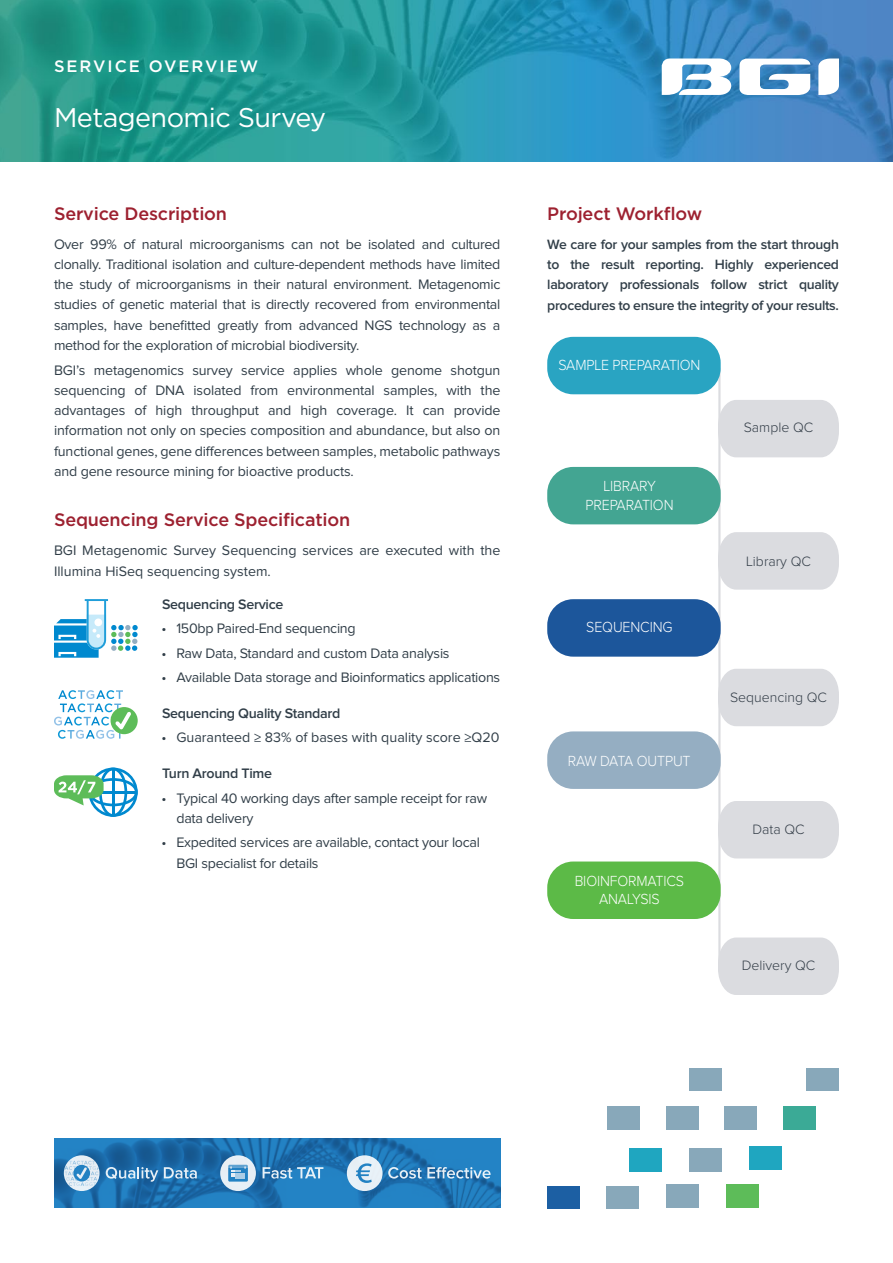
<style>
.page{position:relative;width:893px;height:1263px;background:#fff}
.page>*{position:absolute;margin:0;border:0;box-sizing:border-box;transform-origin:0 0}
.t1{font:27px "Gotham";letter-spacing:-.02em;color:#fff}
.t2{font:500 18px "Gotham";letter-spacing:-.01em;color:#9d2130}
.t3{font:500 16.5px "Gotham";letter-spacing:.12em;color:#fff}
.t4{font:300 15.15px/18.1px "Proxima Nova";letter-spacing:-.01em;color:#fff;text-align:center;scale:.94 1}
.t5{font:14.25px/20.2px "Proxima Nova";letter-spacing:-.02em;color:#313e48;text-align:justify}
.t6{font:14.25px/20.2px "Proxima Nova";color:#313e48}
.t7{font:600 14.25px "Proxima Nova";letter-spacing:-.02em;color:#313e48}
.t8{font:300 14.1px "Proxima Nova";color:#333d47}
.t9{font:600 13.95px/20.2px "Proxima Nova";letter-spacing:-.02em;color:#313e48;text-align:justify}
</style>
<div class="page">
<img style="left:0;top:0;width:893px;height:162px">
<div style="left:607px;top:1106px;width:33px;height:23px;background:#88a8ba"></div>
<div style="left:666px;top:1106px;width:33px;height:23px;background:#88a8ba"></div>
<div style="left:689px;top:1068px;width:33px;height:23px;background:#88a8ba"></div>
<div style="left:724px;top:1106px;width:33px;height:23px;background:#88a8ba"></div>
<div style="left:783px;top:1106px;width:33px;height:23px;background:#3baa96"></div>
<div style="left:806px;top:1068px;width:33px;height:23px;background:#88a8ba"></div>
<div style="left:666px;top:1184px;width:33px;height:24px;background:#88a8ba"></div>
<div style="left:726px;top:1184px;width:32px;height:24px;background:#5dbc59"></div>
<div style="left:749px;top:1146px;width:32px;height:23px;background:#1fa6c0"></div>
<div style="left:547px;top:1186px;width:33px;height:23px;background:#1c5fa3"></div>
<div style="left:607px;top:1186px;width:32px;height:23px;background:#88a8ba"></div>
<div style="left:630px;top:1148px;width:32px;height:23px;background:#1fa6c0"></div>
<div style="left:689px;top:1148px;width:33px;height:23px;background:#88a8ba"></div>
<img style="left:54px;top:1139px;width:446px;height:69px">
<svg style="left:220px;top:1155px;width:36px;height:36px"></svg>
<svg style="left:228px;top:1165px;width:20px;height:16px"></svg>
<svg style="left:263px;top:1167px;width:60px;height:11px"></svg>
<svg style="left:347px;top:1155px;width:36px;height:36px"></svg>
<svg style="left:356px;top:1163px;width:16px;height:20px"></svg>
<svg style="left:388px;top:1167px;width:103px;height:11px"></svg>
<svg style="left:106px;top:1167px;width:52px;height:15px"></svg>
<svg style="left:164px;top:1167px;width:33px;height:11px"></svg>
<svg style="left:64px;top:1155px;width:36px;height:36px"></svg>
<svg style="left:64px;top:1161px;width:36px;height:25px"></svg>
<svg style="left:662px;top:58px;width:69px;height:37px"></svg>
<svg style="left:818px;top:59px;width:21px;height:36px"></svg>
<svg style="left:739px;top:59px;width:71px;height:36px"></svg>
<hr style="left:718px;top:368px;width:2px;height:603px;background:#dbdce0">
<div style="left:718px;top:400px;width:121px;height:57px;background:#dbdce0"></div>
<svg style="left:718px;top:532px;width:121px;height:58px;background:#dddde1"></svg>
<div style="left:718px;top:669px;width:121px;height:57px;background:#dbdce0"></div>
<div style="left:547px;top:467px;width:174px;height:57px;background:#43a592;border-radius:26px"></div>
<svg style="left:547px;top:599px;width:174px;height:58px;background:#2b61a1"></svg>
<div style="left:547px;top:731px;width:174px;height:58px;background:#95aec2;border-radius:26px"></div>
<div style="left:547px;top:861px;width:174px;height:58px;background:#5cba47;border-radius:26px"></div>
<div style="left:547px;top:337px;width:174px;height:57px;background:#29a4c2;border-radius:26px"></div>
<svg style="left:718px;top:937px;width:121px;height:58px;background:#dddee1"></svg>
<div style="left:718px;top:801px;width:121px;height:57px;background:#dbdce0"></div>
<svg style="left:54px;top:599px;width:84px;height:59px"></svg>
<svg style="left:54px;top:690px;width:84px;height:49px"></svg>
<svg style="left:54px;top:767px;width:84px;height:50px"></svg>
<p class="t3" style="left:54px;top:55px;width:206px">SERVICE OVERVIEW</p>
<h1 class="t1" style="left:54px;top:100px;width:274px">Metagenomic Survey</h1>
<p class="t2" style="left:54px;top:202px;width:175px">Service Description</p>
<p class="t5" style="left:54px;top:234px;width:448px">Over 99% of natural microorganisms can not be isolated and cultured clonally. Traditional isolation and culture-dependent methods have limited the study of microorganisms in their natural environment. Metagenomic studies of genetic material that is directly recovered from environmental samples, have benefitted greatly from advanced NGS technology as a method for the exploration of microbial biodiversity.</p>
<p class="t5" style="left:54px;top:360px;width:448px">BGI’s metagenomics survey service applies whole genome shotgun sequencing of DNA isolated from environmental samples, with the advantages of high throughput and high coverage. It can provide information not only on species composition and abundance, but also on functional genes, gene differences between samples, metabolic pathways and gene resource mining for bioactive products.</p>
<p class="t2" style="left:54px;top:508px;width:298px">Sequencing Service Specification</p>
<p class="t6" style="left:54px;top:541px;width:448px">BGI Metagenomic Survey Sequencing services are executed with the<br>Illumina HiSeq sequencing system.</p>
<p class="t7" style="left:162px;top:597px;width:123px">Sequencing Service</p>
<p class="t5" style="left:161px;top:619px;width:196px">• 150bp Paired-End sequencing</p>
<p class="t5" style="left:161px;top:643px;width:290px">• Raw Data, Standard and custom Data analysis</p>
<p class="t5" style="left:161px;top:668px;width:340px">• Available Data storage and Bioinformatics applications</p>
<p class="t7" style="left:162px;top:706px;width:180px">Sequencing Quality Standard</p>
<p class="t6" style="left:161px;top:728px;width:340px">• Guaranteed ≥ 83% of bases with quality score ≥Q20</p>
<p class="t7" style="left:162px;top:766px;width:111px">Turn Around Time</p>
<p class="t5" style="left:176px;top:788px;width:312px;text-indent:-15px">• Typical 40 working days after sample receipt for raw data delivery</p>
<p class="t5" style="left:176px;top:833px;width:305px;text-indent:-15px">• Expedited services are available, contact your local<br>BGI specialist for details</p>
<p class="t2" style="left:547px;top:202px;width:156px">Project Workflow</p>
<p class="t9" style="left:547px;top:235px;width:293px">We care for your samples from the start through to the result reporting. Highly experienced laboratory professionals follow strict quality procedures to ensure the integrity of your results.</p>
<p class="t4" style="left:558px;top:357px;width:153px">SAMPLE PREPARATION</p>
<p class="t4" style="left:586px;top:478px;width:95px">LIBRARY<br>PREPARATION</p>
<p class="t4" style="left:586px;top:618px;width:93px">SEQUENCING</p>
<p class="t4" style="left:568px;top:752px;width:132px">RAW DATA OUTPUT</p>
<p class="t4" style="left:575px;top:873px;width:118px">BIOINFORMATICS<br>ANALYSIS</p>
<p class="t8" style="left:744px;top:421px;width:71px">Sample QC</p>
<p class="t8" style="left:746px;top:554px;width:66px">Library QC</p>
<p class="t8" style="left:730px;top:690px;width:98px">Sequencing QC</p>
<p class="t8" style="left:752px;top:823px;width:54px">Data QC</p>
<p class="t8" style="left:742px;top:959px;width:75px">Delivery QC</p>
</div>
